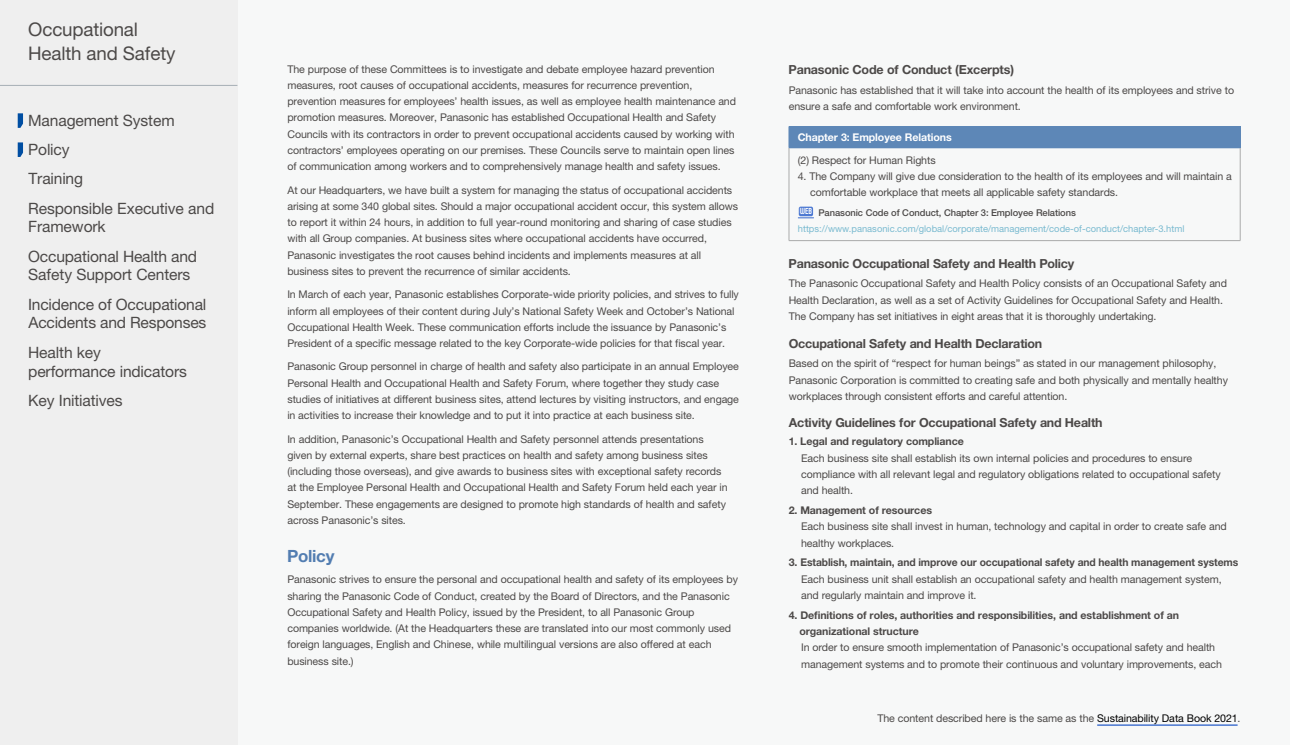
<style>
.page{position:relative;width:1290px;height:745px;background:#fff}
.page>*{position:absolute;margin:0;border:0;box-sizing:border-box;transform-origin:0 0}
.t1{font:18.75px/23.8px "Helvetica Neue LT Std";letter-spacing:-.01em;color:#4c4948}
.t2{font:700 16.88px "Helvetica Neue LT Std";letter-spacing:-.02em;color:#527db1}
.t3{font:15.62px/18.8px "Helvetica Neue LT Std";letter-spacing:-.01em;color:#4c4948}
.t4{font:700 12.5px "Helvetica Neue LT Std";letter-spacing:-.015em;color:#4c4948}
.t5{font:10.62px/16.2px "Helvetica Neue LT Std";letter-spacing:-.01em;color:#4c4948}
.t6{font:700 10.62px/16.2px "Helvetica Neue LT Std";letter-spacing:-.01em;color:#4c4948}
.t7{font:700 10.62px "Helvetica Neue LT Std";letter-spacing:-.01em;color:#fff}
.t8{font:9.38px/16.4px "Helvetica Neue LT Std";color:#79bad0}
.s1{font-family:"Circle 20";font-size:7.5px;color:#fff}
.s2{font-weight:500;color:#4c4948}
.s3{color:#000}
</style>
<div class="page">
<div style="left:237px;top:0;width:1053px;height:744px;background:#f7f8f8"></div>
<div style="left:0;top:0;width:237px;height:744px;background:#efefef"></div>
<hr style="left:0;top:85px;width:237px;height:1px;background:#a6afb5">
<svg style="left:18px;top:113px;width:5px;height:15px"></svg>
<svg style="left:18px;top:142px;width:5px;height:15px"></svg>
<hr style="left:1097px;top:724px;width:140px;height:1px;background:#0040bf">
<div style="left:789px;top:126px;width:451px;height:22px;background:#5d87b7"></div>
<svg style="left:1240px;top:127px;width:1px;height:20px"></svg>
<hr style="left:789px;top:148px;width:1px;height:92px;background:#aaabab">
<hr style="left:1240px;top:148px;width:1px;height:92px;background:#aaabab">
<hr style="left:789px;top:240px;width:451px;height:1px;background:#aaabab">
<div style="left:799px;top:206px;width:14px;height:10px;background:#4d79d2;border-radius:2px"></div>
<svg style="left:798px;top:217px;width:16px;height:1px"></svg>
<h1 class="t1" style="left:28px;top:18px;width:149px">Occupational<br>Health and Safety</h1>
<h3 class="t3" style="left:28px;top:105px;width:148px;line-height:29.2px">Management System<br>Policy</h3>
<h3 class="t3" style="left:28px;top:169px;width:56px">Training</h3>
<h3 class="t3" style="left:28px;top:198px;width:188px">Responsible Executive and<br>Framework</h3>
<h3 class="t3" style="left:28px;top:246px;width:170px">Occupational Health and<br>Safety Support Centers</h3>
<h3 class="t3" style="left:28px;top:294px;width:180px">Incidence of Occupational<br>Accidents and Responses</h3>
<h3 class="t3" style="left:28px;top:342px;width:160px">Health key performance indicators</h3>
<h3 class="t3" style="left:28px;top:390px;width:96px">Key Initiatives</h3>
<p class="t5" style="left:287px;top:61px;width:450px">The purpose of these Committees is to investigate and debate employee hazard prevention measures, root causes of occupational accidents, measures for recurrence prevention, prevention measures for employees’ health issues, as well as employee health maintenance and promotion measures. Moreover, Panasonic has established Occupational Health and Safety Councils with its contractors in order to prevent occupational accidents caused by working with contractors’ employees operating on our premises. These Councils serve to maintain open lines of communication among workers and to comprehensively manage health and safety issues.</p>
<p class="t5" style="left:287px;top:181px;width:452px">At our Headquarters, we have built a system for managing the status of occupational accidents arising at some 340 global sites. Should a major occupational accident occur, this system allows to report it within 24 hours, in addition to full year-round monitoring and sharing of case studies with all Group companies. At business sites where occupational accidents have occurred, Panasonic investigates the root causes behind incidents and implements measures at all business sites to prevent the recurrence of similar accidents.</p>
<p class="t5" style="left:287px;top:286px;width:453px">In March of each year, Panasonic establishes Corporate-wide priority policies, and strives to fully inform all employees of their content during July’s National Safety Week and October’s National Occupational Health Week. These communication efforts include the issuance by Panasonic’s President of a specific message related to the key Corporate-wide policies for that fiscal year.</p>
<p class="t5" style="left:287px;top:358px;width:453px">Panasonic Group personnel in charge of health and safety also participate in an annual Employee Personal Health and Occupational Health and Safety Forum, where together they study case studies of initiatives at different business sites, attend lectures by visiting instructors, and engage in activities to increase their knowledge and to put it into practice at each business site.</p>
<p class="t5" style="left:287px;top:430px;width:442px">In addition, Panasonic’s Occupational Health and Safety personnel attends presentations given by external experts, share best practices on health and safety among business sites (including those overseas), and give awards to business sites with exceptional safety records at the Employee Personal Health and Occupational Health and Safety Forum held each year in September. These engagements are designed to promote high standards of health and safety across Panasonic’s sites.</p>
<h2 class="t2" style="left:287px;top:545px;width:49px">Policy</h2>
<p class="t5" style="left:287px;top:571px;width:452px">Panasonic strives to ensure the personal and occupational health and safety of its employees by sharing the Panasonic Code of Conduct, created by the Board of Directors, and the Panasonic Occupational Safety and Health Policy, issued by the President, to all Panasonic Group companies worldwide. (At the Headquarters these are translated into our most commonly used foreign languages, English and Chinese, while multilingual versions are also offered at each business site.)</p>
<p class="t4" style="left:788px;top:62px;width:227px">Panasonic Code of Conduct (Excerpts)</p>
<p class="t5" style="left:789px;top:82px;width:447px">Panasonic has established that it will take into account the health of its employees and strive to ensure a safe and comfortable work environment.</p>
<p class="t7" style="left:798px;top:130px;width:155px">Chapter 3: Employee Relations</p>
<p class="t5" style="left:798px;top:151px;width:139px">(2) Respect for Human Rights</p>
<p class="t5" style="left:810px;top:168px;width:423px;text-indent:-12px">4. The Company will give due consideration to the health of its employees and will maintain a comfortable workplace that meets all applicable safety standards.</p>
<p class="t8" style="left:798px;top:204px;width:388px"><span class="s1">WEB</span> <span class="s2">Panasonic Code of Conduct, Chapter 3: Employee Relations </span>https://www.panasonic.com/global/corporate/management/code-of-conduct/chapter-3.html</p>
<p class="t4" style="left:788px;top:255px;width:287px">Panasonic Occupational Safety and Health Policy</p>
<p class="t5" style="left:789px;top:275px;width:440px">The Panasonic Occupational Safety and Health Policy consists of an Occupational Safety and<br>Health Declaration, as well as a set of Activity Guidelines for Occupational Safety and Health.<br>The Company has set initiatives in eight areas that it is thoroughly undertaking.</p>
<p class="t4" style="left:789px;top:335px;width:255px">Occupational Safety and Health Declaration</p>
<p class="t5" style="left:789px;top:355px;width:441px">Based on the spirit of “respect for human beings” as stated in our management philosophy,<br>Panasonic Corporation is committed to creating safe and both physically and mentally healthy workplaces through consistent efforts and careful attention.</p>
<p class="t4" style="left:789px;top:415px;width:315px">Activity Guidelines for Occupational Safety and Health</p>
<p class="t6" style="left:789px;top:433px;width:177px">1. Legal and regulatory compliance</p>
<p class="t5" style="left:801px;top:449px;width:421px">Each business site shall establish its own internal policies and procedures to ensure compliance with all relevant legal and regulatory obligations related to occupational safety and health.</p>
<p class="t6" style="left:789px;top:501px;width:145px">2. Management of resources</p>
<p class="t5" style="left:801px;top:518px;width:427px">Each business site shall invest in human, technology and capital in order to create safe and healthy workplaces.</p>
<p class="t6" style="left:789px;top:554px;width:451px">3. Establish, maintain, and improve our occupational safety and health management systems</p>
<p class="t5" style="left:801px;top:570px;width:422px">Each business unit shall establish an occupational safety and health management system, and regularly maintain and improve it.</p>
<p class="t6" style="left:799px;top:606px;width:381px;text-indent:-11px">4. Definitions of roles, authorities and responsibilities, and establishment of an organizational structure</p>
<p class="t5" style="left:801px;top:638px;width:422px">In order to ensure smooth implementation of Panasonic’s occupational safety and health management systems and to promote their continuous and voluntary improvements, each</p>
<p class="t5" style="left:877px;top:709px;width:364px">The content described here is the same as the <span class="s3">Sustainability Data Book 2021</span>.</p>
</div>
